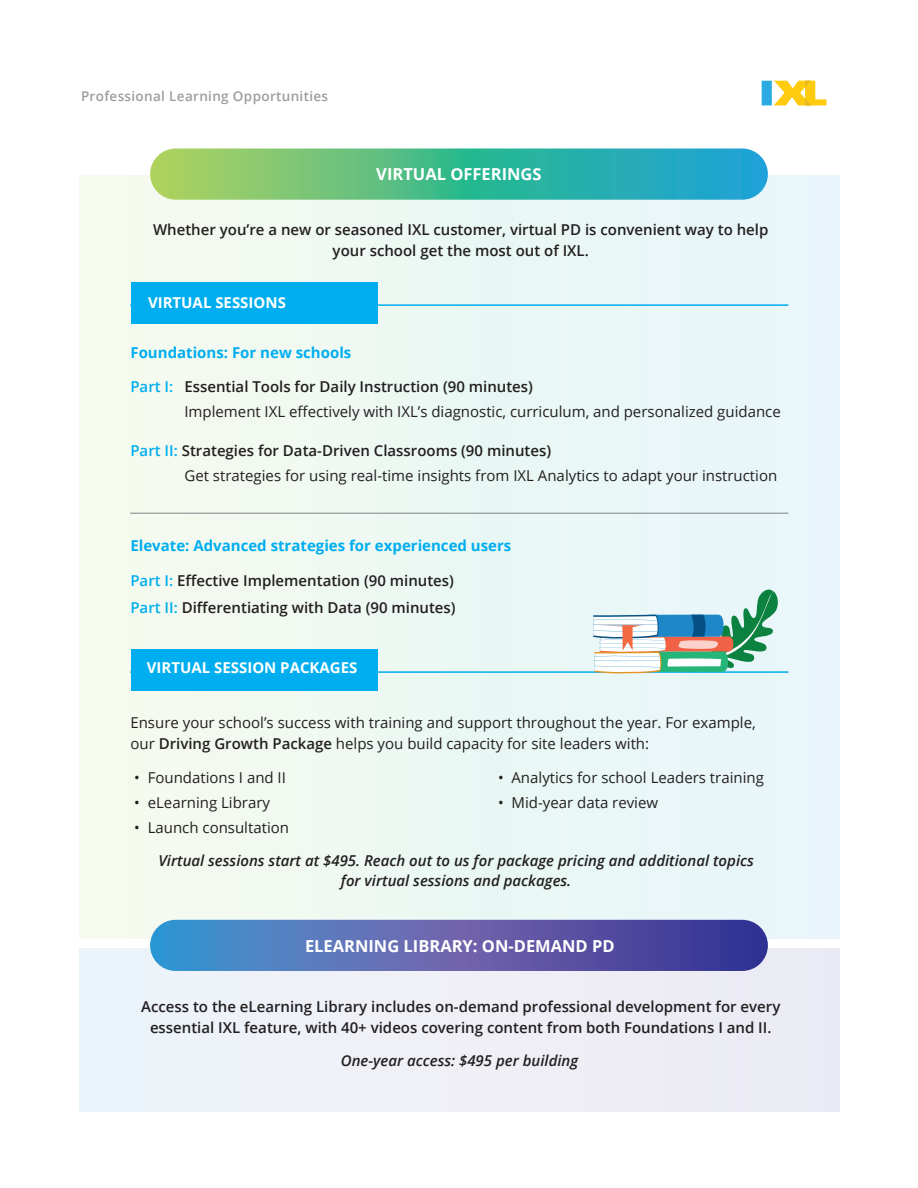
<style>
.page{position:relative;width:918px;height:1188px;background:#fff}
.page>*{position:absolute;margin:0;border:0;box-sizing:border-box;transform-origin:0 0}
.t1{font:700 16.5px "Open Sans";color:#fff}
.t2{font:15px/24.9px "Open Sans";color:#231f20}
.t3{font:600 15px/21px "Open Sans";color:#231f20;text-align:center}
.t4{font:italic 600 15px/19.5px "Open Sans";color:#231f20;text-align:center}
.t5{font:700 15px "Open Sans";color:#00aeef}
.t6{font:700 15px "Open Sans";color:#fff}
.t7{font:600 13.5px "Open Sans";letter-spacing:.025em;color:#9b9da0}
.s1{font-weight:600;color:#00aeef}
.s2{font-weight:600}
.s3{color:#00aeef}
</style>
<div class="page">
<div style="left:80px;top:175px;width:759px;height:769px;background:#eaf8f3"></div>
<div style="left:80px;top:943px;width:759px;height:169px;background:#eeeff6"></div>
<div style="left:67px;top:939px;width:777px;height:9px;background:#fff"></div>
<hr style="left:130px;top:304px;width:658px;height:2px;background:#00aeef">
<hr style="left:130px;top:671px;width:658px;height:2px;background:#00aeef">
<div style="left:762px;top:81px;width:10px;height:24px;background:#2aabe1"></div>
<svg style="left:774px;top:81px;width:52px;height:24px"></svg>
<svg style="left:150px;top:148px;width:618px;height:52px;background:#50ba95"></svg>
<div style="left:131px;top:282px;width:246px;height:41px;background:#00aeef"></div>
<div style="left:131px;top:649px;width:246px;height:41px;background:#00aeef"></div>
<svg style="left:150px;top:920px;width:618px;height:51px;background:#5363ae"></svg>
<hr style="left:130px;top:513px;width:658px;height:1px;background:#808285">
<svg style="left:593px;top:589px;width:187px;height:84px"></svg>
<p class="t7" style="left:81px;top:87px;width:249px">Professional Learning Opportunities</p>
<p class="t1" style="left:376px;top:163px;width:167px">VIRTUAL OFFERINGS</p>
<p class="t3" style="left:153px;top:219px;width:617px">Whether you’re a new or seasoned IXL customer, virtual PD is convenient way to help your school get the most out of IXL.</p>
<p class="t6" style="left:148px;top:292px;width:139px">VIRTUAL SESSIONS</p>
<p class="t5" style="left:130px;top:342px;width:222px">Foundations: For new schools</p>
<p class="t2" style="left:184px;top:374px;width:598px;text-indent:-54px"><span class="s1">Part I:</span> <span class="s2">Essential Tools for Daily Instruction (90 minutes)<br></span>Implement IXL effectively with IXL’s diagnostic, curriculum, and personalized guidance</p>
<p class="t2" style="left:184px;top:438px;width:594px;text-indent:-54px"><span class="s1">Part II:</span> <span class="s2">Strategies for Data-Driven Classrooms (90 minutes)<br></span>Get strategies for using real-time insights from IXL Analytics to adapt your instruction</p>
<p class="t5" style="left:130px;top:535px;width:382px">Elevate: Advanced strategies for experienced users</p>
<p class="t3" style="left:130px;top:566px;width:327px;line-height:27px;text-align:left"><span class="s3">Part I:</span> Effective Implementation (90 minutes)<br><span class="s3">Part II:</span> Differentiating with Data (90 minutes)</p>
<p class="t6" style="left:147px;top:657px;width:212px">VIRTUAL SESSION PACKAGES</p>
<p class="t2" style="left:130px;top:711px;width:627px;line-height:21px">Ensure your school’s success with training and support throughout the year. For example, our <span class="s2">Driving Growth Package</span> helps you build capacity for site leaders with:</p>
<p class="t2" style="left:134px;top:765px;width:153px">• Foundations I and II</p>
<p class="t2" style="left:134px;top:790px;width:137px">• eLearning Library</p>
<p class="t2" style="left:134px;top:814px;width:156px">• Launch consultation</p>
<p class="t2" style="left:498px;top:765px;width:267px">• Analytics for school Leaders training</p>
<p class="t2" style="left:498px;top:790px;width:162px">• Mid-year data review</p>
<p class="t4" style="left:158px;top:851px;width:597px">Virtual sessions start at $495. Reach out to us for package pricing and additional topics for virtual sessions and packages.</p>
<p class="t1" style="left:305px;top:934px;width:311px">ELEARNING LIBRARY: ON-DEMAND PD</p>
<p class="t3" style="left:141px;top:996px;width:641px">Access to the eLearning Library includes on-demand professional development for every essential IXL feature, with 40+ videos covering content from both Foundations I and II.</p>
<p class="t4" style="left:341px;top:1051px;width:239px">One-year access: $495 per building</p>
</div>
